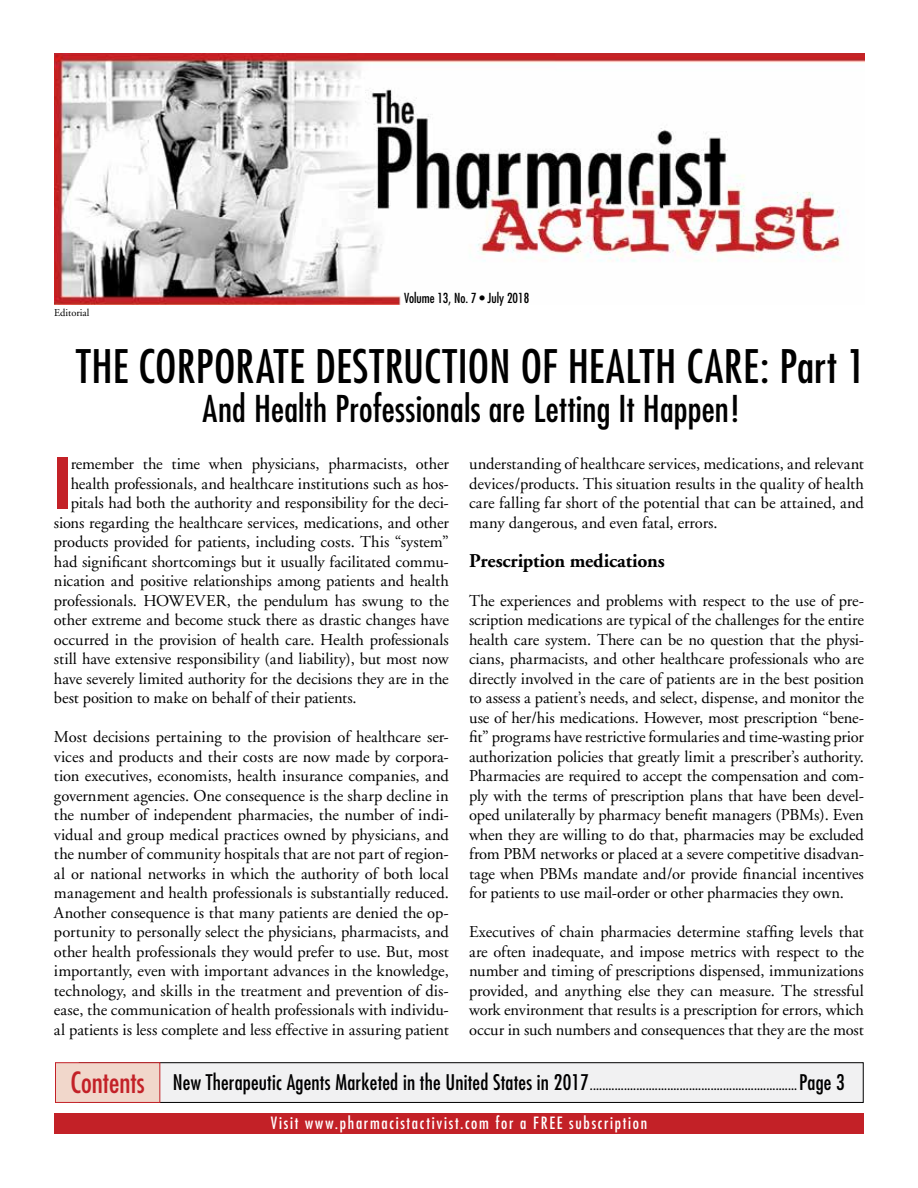
<style>
.page{position:relative;width:918px;height:1188px;background:#fff}
.page>*{position:absolute;margin:0;border:0;box-sizing:border-box;transform-origin:0 0}
.t1{font:700 condensed 68.25px "Futura";color:#c32127}
.t2{font:condensed 45px "Futura";letter-spacing:.01em;color:#000}
.t3{font:condensed 36px "Futura";letter-spacing:.005em;color:#000}
.t4{font:700 19.5px "Adobe Garamond";letter-spacing:-.01em;color:#000}
.t5{font:16.5px/19.5px "Adobe Garamond";letter-spacing:-.005em;color:#000;text-align:justify}
.t6{font:condensed 16.5px "Futura";letter-spacing:.105em;color:#fff}
.t7{font:condensed 15px "Futura";color:#000;scale:.96 1}
.t8{font:condensed 13.5px "Futura";color:#000}
.t9{font:10.5px "Adobe Garamond";color:#000}
.s1{font-size:28.5px;color:#c32127}
.s2{font-size:21px}
</style>
<div class="page">
<div style="left:54px;top:1114px;width:810px;height:20px;background:#c32127"></div>
<img style="left:54px;top:54px;width:811px;height:250px">
<svg style="left:55px;top:1062px;width:809px;height:41px"></svg>
<p class="t9" style="left:54px;top:307px;width:37px">Editorial</p>
<p class="t8" style="left:404px;top:290px;width:127px">Volume 13, No. 7 • July 2018</p>
<h2 class="t2" style="left:76px;top:339px;width:791px">THE CORPORATE DESTRUCTION OF HEALTH CARE: Part 1</h2>
<h3 class="t3" style="left:202px;top:387px;width:539px">And Health Professionals are Letting It Happen!</h3>
<h1 class="t1" style="left:54px;top:441px;width:19px">I</h1>
<p class="t5" style="left:71px;top:455px;width:380px">remember the time when physicians, pharmacists, other</p>
<p class="t5" style="left:71px;top:474px;width:380px">health professionals, and healthcare institutions such as hos-</p>
<p class="t5" style="left:71px;top:494px;width:380px">pitals had both the authority and responsibility for the deci-</p>
<p class="t5" style="left:54px;top:513px;width:396px">sions regarding the healthcare services, medications, and other</p>
<p class="t5" style="left:54px;top:533px;width:396px">products provided for patients, including costs. This “system”</p>
<p class="t5" style="left:54px;top:552px;width:396px">had significant shortcomings but it usually facilitated commu-</p>
<p class="t5" style="left:54px;top:572px;width:396px">nication and positive relationships among patients and health</p>
<p class="t5" style="left:54px;top:591px;width:396px">professionals. HOWEVER, the pendulum has swung to the</p>
<p class="t5" style="left:54px;top:611px;width:396px">other extreme and become stuck there as drastic changes have</p>
<p class="t5" style="left:54px;top:630px;width:396px">occurred in the provision of health care. Health professionals</p>
<p class="t5" style="left:54px;top:650px;width:396px">still have extensive responsibility (and liability), but most now</p>
<p class="t5" style="left:54px;top:669px;width:396px">have severely limited authority for the decisions they are in the</p>
<p class="t5" style="left:54px;top:689px;width:304px">best position to make on behalf of their patients.</p>
<p class="t5" style="left:54px;top:728px;width:396px">Most decisions pertaining to the provision of healthcare ser&shy;vices and products and their costs are now made by corpora&shy;tion executives, economists, health insurance companies, and government agencies. One consequence is the sharp decline in the number of independent pharmacies, the number of indi&shy;vidual and group medical practices owned by physicians, and the number of community hospitals that are not part of region&shy;al or national networks in which the authority of both local management and health professionals is substantially reduced.<br>Another consequence is that many patients are denied the op&shy;portunity to personally select the physicians, pharmacists, and other health professionals they would prefer to use. But, most importantly, even with important advances in the knowledge, technology, and skills in the treatment and prevention of dis&shy;ease, the communication of health professionals with individu&shy;al patients is less complete and less effective in assuring patient</p>
<p class="t5" style="left:469px;top:455px;width:396px">understanding of healthcare services, medications, and relevant devices/products. This situation results in the quality of health care falling far short of the potential that can be attained, and many dangerous, and even fatal, errors.</p>
<p class="t4" style="left:469px;top:550px;width:197px">Prescription medications</p>
<p class="t5" style="left:469px;top:591px;width:396px">The experiences and problems with respect to the use of pre&shy;scription medications are typical of the challenges for the entire health care system. There can be no question that the physi&shy;cians, pharmacists, and other healthcare professionals who are directly involved in the care of patients are in the best position to assess a patient’s needs, and select, dispense, and monitor the use of her/his medications. However, most prescription “bene&shy;fit” programs have restrictive formularies and time-wasting prior authorization policies that greatly limit a prescriber’s authority.<br>Pharmacies are required to accept the compensation and com&shy;ply with the terms of prescription plans that have been devel&shy;oped unilaterally by pharmacy benefit managers (PBMs). Even when they are willing to do that, pharmacies may be excluded from PBM networks or placed at a severe competitive disadvan&shy;tage when PBMs mandate and/or provide financial incentives for patients to use mail-order or other pharmacies they own.</p>
<p class="t5" style="left:469px;top:923px;width:396px">Executives of chain pharmacies determine staffing levels that are often inadequate, and impose metrics with respect to the number and timing of prescriptions dispensed, immunizations provided, and anything else they can measure. The stressful work environment that results is a prescription for errors, which occur in such numbers and consequences that they are the most</p>
<p class="t7" style="left:71px;top:1076px;width:808px"><span class="s1">Contents</span> <span class="s2">New Therapeutic Agents Marketed in the United States in 2017</span>...................................................................<span class="s2">Page 3</span></p>
<p class="t6" style="left:271px;top:1113px;width:378px">Visit www.pharmacistactivist.com for a FREE subscription</p>
</div>
